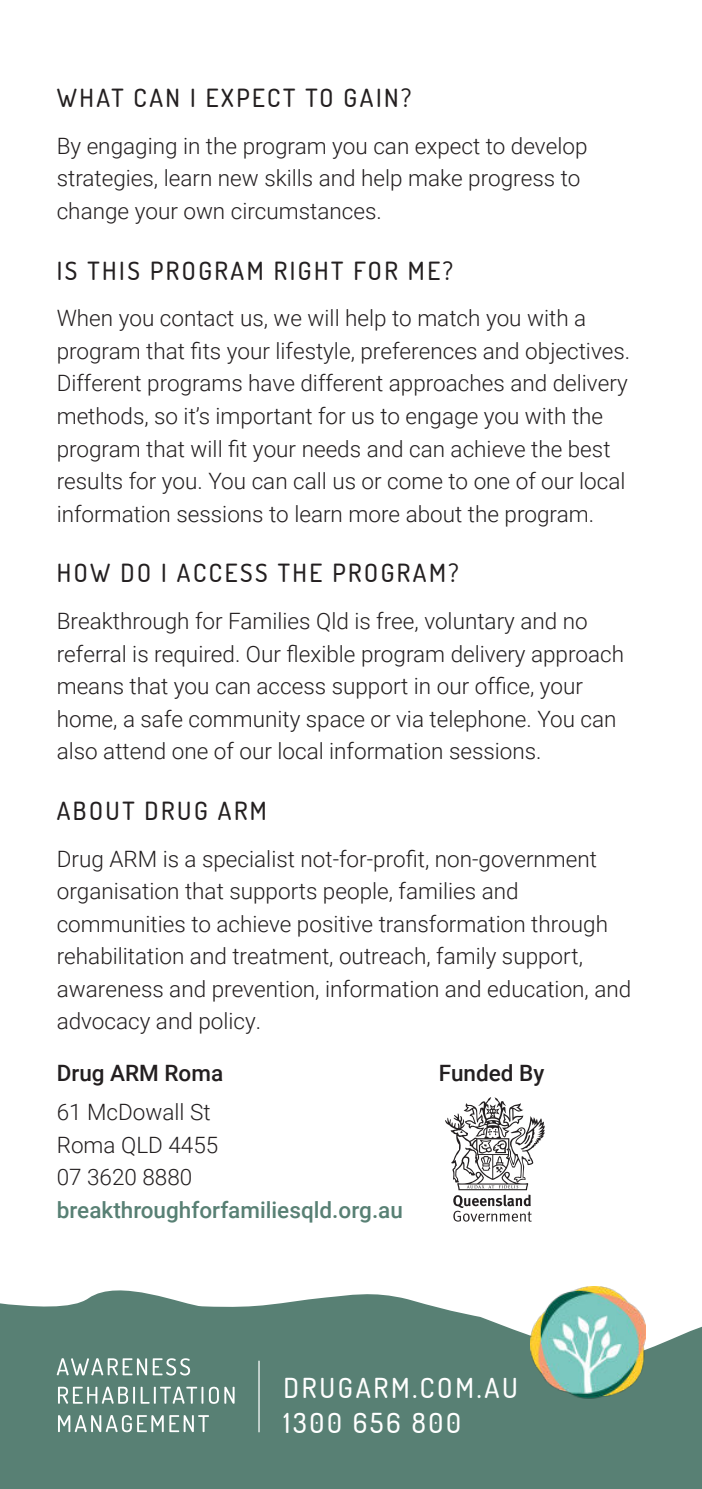
<style>
.page{position:relative;width:702px;height:1489px;background:#fff}
.page>*{position:absolute;margin:0;border:0;box-sizing:border-box;transform-origin:0 0}
.t1{font:500 27.5px/35px "Dosis";letter-spacing:.1em;color:#fff}
.t2{font:500 25px "Dosis";letter-spacing:.1em;color:#231f20}
.t3{font:300 22.5px/32.5px "Roboto";color:#231f20}
.t4{font:500 22.5px "Roboto";color:#588074}
.t5{font:500 22.5px "Roboto";color:#231f20}
</style>
<div class="page">
<svg style="left:0;top:1290px;width:702px;height:198px;background:#668a7f"></svg>
<hr style="left:258px;top:1360px;width:1px;height:71px;background:#fff">
<svg style="left:57px;top:1357px;width:90px;height:18px"></svg>
<svg style="left:153px;top:1358px;width:37px;height:17px"></svg>
<svg style="left:58px;top:1386px;width:77px;height:17px"></svg>
<svg style="left:141px;top:1386px;width:62px;height:17px"></svg>
<svg style="left:209px;top:1386px;width:25px;height:17px"></svg>
<svg style="left:58px;top:1414px;width:151px;height:17px"></svg>
<img style="left:530px;top:1286px;width:115px;height:113px">
<svg style="left:445px;top:1097px;width:99px;height:124px"></svg>
<p class="t2" style="left:57px;top:84px;width:356px">WHAT CAN I EXPECT TO GAIN?</p>
<p class="t3" style="left:57px;top:129px;width:532px">By engaging in the program you can expect to develop strategies, learn new skills and help make progress to change your own circumstances.</p>
<p class="t2" style="left:57px;top:256px;width:398px">IS THIS PROGRAM RIGHT FOR ME?</p>
<p class="t3" style="left:57px;top:301px;width:575px">When you contact us, we will help to match you with a program that fits your lifestyle, preferences and objectives.<br>Different programs have different approaches and delivery methods, so it’s important for us to engage you with the program that will fit your needs and can achieve the best results for you. You can call us or come to one of our local information sessions to learn more about the program.</p>
<p class="t2" style="left:57px;top:559px;width:403px">HOW DO I ACCESS THE PROGRAM?</p>
<p class="t3" style="left:57px;top:604px;width:569px">Breakthrough for Families Qld is free, voluntary and no referral is required. Our flexible program delivery approach means that you can access support in our office, your home, a safe community space or via telephone. You can also attend one of our local information sessions.</p>
<p class="t2" style="left:57px;top:796px;width:212px">ABOUT DRUG ARM</p>
<p class="t3" style="left:57px;top:841px;width:576px">Drug ARM is a specialist not-for-profit, non-government organisation that supports people, families and communities to achieve positive transformation through rehabilitation and treatment, outreach, family support, awareness and prevention, information and education, and advocacy and policy.</p>
<p class="t5" style="left:57px;top:1063px;width:168px">Drug ARM Roma</p>
<p class="t3" style="left:57px;top:1095px;width:163px">61 McDowall St<br>Roma QLD 4455<br>07 3620 8880</p>
<p class="t4" style="left:57px;top:1194px;width:348px">breakthroughforfamiliesqld.org.au</p>
<p class="t5" style="left:439px;top:1063px;width:107px">Funded By</p>
<p class="t1" style="left:283px;top:1370px;width:236px">DRUGARM.COM.AU<br>1300 656 800</p>
</div>
